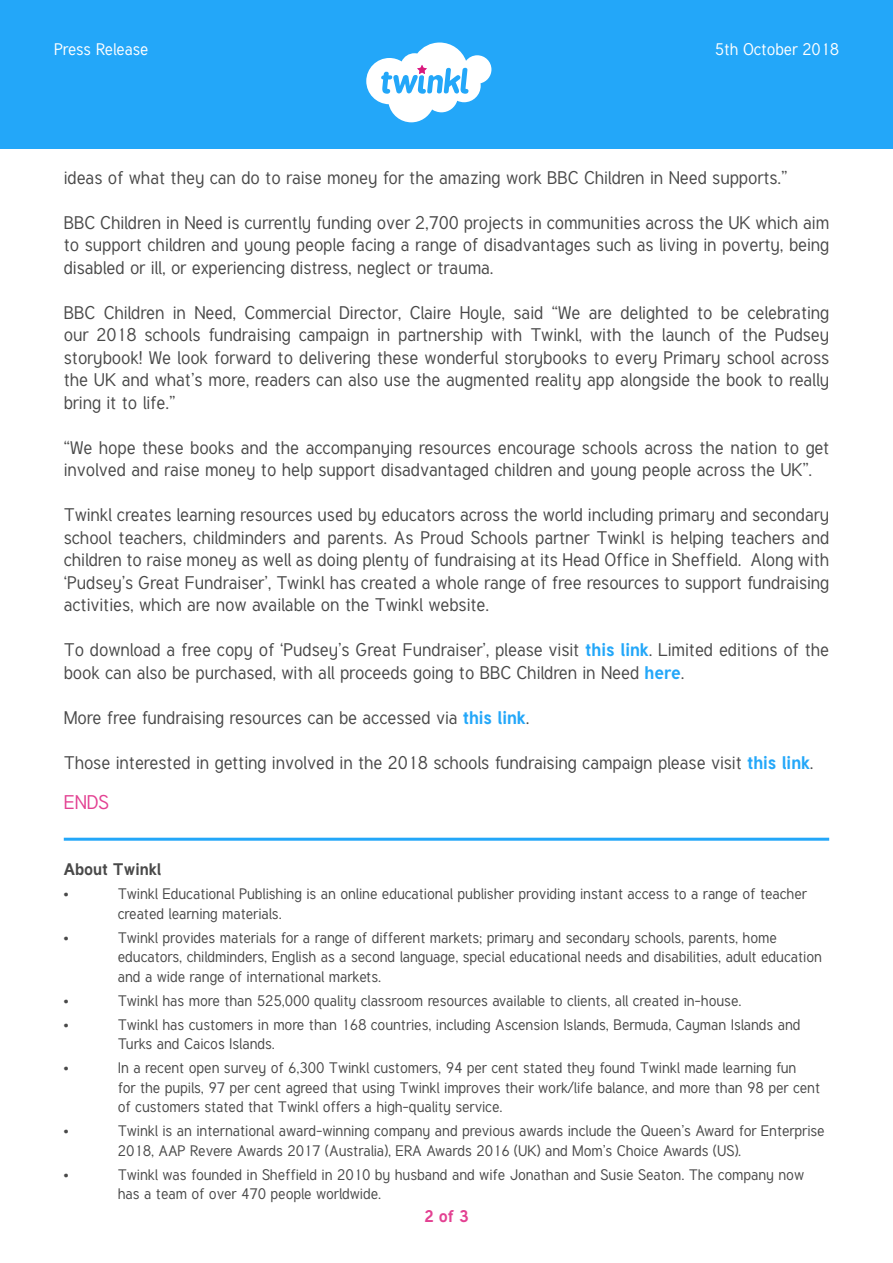
<style>
.page{position:relative;width:893px;height:1263px;background:#fff}
.page>*{position:absolute;margin:0;border:0;box-sizing:border-box;transform-origin:0 0}
.t1{font:19.5px "Tuffy";color:#e34192}
.t2{font:18px/22.5px "Tuffy";color:#494949;text-align:justify}
.t3{font:16.5px "Tuffy";color:#fff}
.t4{font:700 16.5px "Tuffy";color:#494949}
.t5{font:700 16.5px "Tuffy";color:#e34192}
.t6{font:15px/19.5px "Tuffy";color:#494949}
.s1{font-weight:700;color:#23a7f9}
</style>
<div class="page">
<div style="left:0;top:0;width:893px;height:148px;background:#23a7f9"></div>
<svg style="left:366px;top:43px;width:125px;height:79px"></svg>
<hr style="left:64px;top:838px;width:765px;height:3px;background:#23a7f9">
<p class="t3" style="left:54px;top:39px;width:96px">Press Release</p>
<p class="t3" style="left:715px;top:39px;width:126px">5th October 2018</p>
<p class="t2" style="left:64px;top:166px;width:725px">ideas of what they can do to raise money for the amazing work BBC Children in Need supports.”</p>
<p class="t2" style="left:64px;top:211px;width:767px">BBC Children in Need is currently funding over 2,700 projects in communities across the UK which aim to support children and young people facing a range of disadvantages such as living in poverty, being disabled or ill, or experiencing distress, neglect or trauma.</p>
<p class="t2" style="left:64px;top:301px;width:767px">BBC Children in Need, Commercial Director, Claire Hoyle, said “We are delighted to be celebrating our 2018 schools fundraising campaign in partnership with Twinkl, with the launch of the Pudsey storybook! We look forward to delivering these wonderful storybooks to every Primary school across the UK and what’s more, readers can also use the augmented reality app alongside the book to really bring it to life.”</p>
<p class="t2" style="left:64px;top:436px;width:767px">“We hope these books and the accompanying resources encourage schools across the nation to get involved and raise money to help support disadvantaged children and young people across the UK”.</p>
<p class="t2" style="left:64px;top:504px;width:767px">Twinkl creates learning resources used by educators across the world including primary and secondary school teachers, childminders and parents. As Proud Schools partner Twinkl is helping teachers and children to raise money as well as doing plenty of fundraising at its Head Office in Sheffield. Along with ‘Pudsey’s Great Fundraiser’, Twinkl has created a whole range of free resources to support fundraising activities, which are now available on the Twinkl website.</p>
<p class="t2" style="left:64px;top:639px;width:767px">To download a free copy of ‘Pudsey’s Great Fundraiser’, please visit <span class="s1">this link</span>. Limited editions of the book can also be purchased, with all proceeds going to BBC Children in Need <span class="s1">here</span>.</p>
<p class="t2" style="left:64px;top:706px;width:467px">More free fundraising resources can be accessed via <span class="s1">this link</span>.</p>
<p class="t2" style="left:64px;top:751px;width:751px">Those interested in getting involved in the 2018 schools fundraising campaign please visit <span class="s1">this link</span>.</p>
<p class="t1" style="left:64px;top:790px;width:46px">ENDS</p>
<p class="t4" style="left:64px;top:856px;width:99px">About Twinkl</p>
<p class="t6" style="left:64px;top:884px;width:6px">•</p>
<p class="t6" style="left:118px;top:884px;width:690px">Twinkl Educational Publishing is an online educational publisher providing instant access to a range of teacher created learning materials.</p>
<p class="t6" style="left:64px;top:928px;width:6px">•</p>
<p class="t6" style="left:118px;top:928px;width:706px">Twinkl provides materials for a range of different markets; primary and secondary schools, parents, home educators, childminders, English as a second language, special educational needs and disabilities, adult education and a wide range of international markets.</p>
<p class="t6" style="left:64px;top:991px;width:6px">•</p>
<p class="t6" style="left:118px;top:991px;width:625px">Twinkl has more than 525,000 quality classroom resources available to clients, all created in-house.</p>
<p class="t6" style="left:64px;top:1015px;width:6px">•</p>
<p class="t6" style="left:118px;top:1015px;width:684px">Twinkl has customers in more than 168 countries, including Ascension Islands, Bermuda, Cayman Islands and<br>Turks and Caicos Islands.</p>
<p class="t6" style="left:64px;top:1058px;width:6px">•</p>
<p class="t6" style="left:118px;top:1058px;width:704px">In a recent open survey of 6,300 Twinkl customers, 94 per cent stated they found Twinkl made learning fun<br>for the pupils, 97 per cent agreed that using Twinkl improves their work/life balance, and more than 98 per cent of customers stated that Twinkl offers a high-quality service.</p>
<p class="t6" style="left:64px;top:1121px;width:6px">•</p>
<p class="t6" style="left:118px;top:1121px;width:708px">Twinkl is an international award-winning company and previous awards include the Queen’s Award for Enterprise<br>2018, AAP Revere Awards 2017 (Australia), ERA Awards 2016 (UK) and Mom’s Choice Awards (US).</p>
<p class="t6" style="left:64px;top:1165px;width:6px">•</p>
<p class="t6" style="left:118px;top:1165px;width:688px">Twinkl was founded in Sheffield in 2010 by husband and wife Jonathan and Susie Seaton. The company now has a team of over 470 people worldwide.</p>
<p class="t5" style="left:424px;top:1203px;width:46px">2 of 3</p>
</div>
